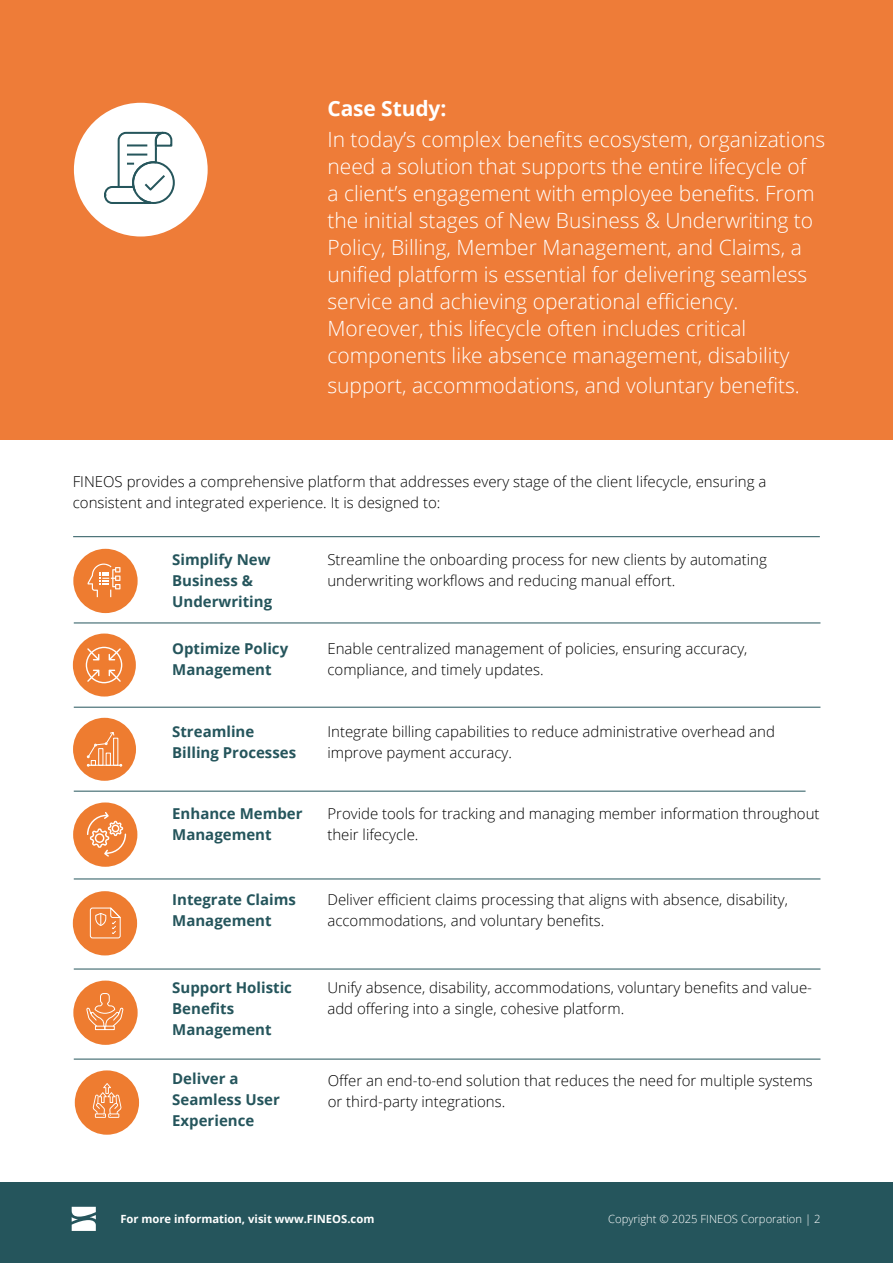
<style>
.page{position:relative;width:893px;height:1263px;background:#fff}
.page>*{position:absolute;margin:0;border:0;box-sizing:border-box;transform-origin:0 0}
.t1{font:300 21px/27px "Open Sans";color:#fff}
.t2{font:700 21px "Open Sans";letter-spacing:-.005em;color:#fff}
.t3{font:300 15px/21px "Open Sans";color:#000}
.t4{font:700 15px/21px "Open Sans";color:#25555c}
.t5{font:700 11.25px "Open Sans";color:#fff}
.t6{font:300 11.25px "Open Sans";color:#fff}
</style>
<div class="page">
<div style="left:0;top:0;width:893px;height:439px;background:#ee7c38"></div>
<div style="left:74px;top:103px;width:134px;height:133px;background:#fff;border-radius:50%"></div>
<div style="left:132px;top:161px;width:43px;height:43px;border:2px solid #26565c;border-radius:50%"></div>
<svg style="left:104px;top:131px;width:69px;height:73px"></svg>
<hr style="left:127px;top:154px;width:20px;height:2px;background:#26565c">
<hr style="left:127px;top:144px;width:20px;height:2px;background:#26565c">
<div style="left:73px;top:549px;width:65px;height:64px;background:#ee7c30;border-radius:50%"></div>
<svg style="left:88px;top:563px;width:32px;height:34px"></svg>
<div style="left:73px;top:633px;width:63px;height:63px;background:#ee7c30;border-radius:50%"></div>
<svg style="left:86px;top:647px;width:36px;height:36px"></svg>
<div style="left:73px;top:718px;width:63px;height:63px;background:#ee7c30;border-radius:50%"></div>
<svg style="left:87px;top:732px;width:35px;height:35px"></svg>
<div style="left:73px;top:891px;width:64px;height:64px;background:#ee7c30;border-radius:50%"></div>
<svg style="left:89px;top:907px;width:32px;height:32px"></svg>
<div style="left:75px;top:1070px;width:64px;height:65px;background:#ee7c30;border-radius:50%"></div>
<svg style="left:93px;top:1083px;width:29px;height:35px"></svg>
<div style="left:73px;top:980px;width:65px;height:65px;background:#ee7c30;border-radius:50%"></div>
<svg style="left:86px;top:993px;width:38px;height:37px"></svg>
<div style="left:73px;top:802px;width:64px;height:65px;background:#ee7c30;border-radius:50%"></div>
<svg style="left:87px;top:812px;width:39px;height:45px"></svg>
<hr style="left:74px;top:1059px;width:746px;height:1px;background:#25555c">
<hr style="left:74px;top:969px;width:746px;height:1px;background:#25555c">
<hr style="left:74px;top:879px;width:746px;height:1px;background:#25555c">
<hr style="left:74px;top:791px;width:731px;height:1px;background:#25555c">
<hr style="left:74px;top:707px;width:746px;height:1px;background:#25555c">
<hr style="left:74px;top:623px;width:746px;height:1px;background:#25555c">
<hr style="left:73px;top:536px;width:747px;height:1px;background:#25555c">
<div style="left:0;top:1182px;width:893px;height:81px;background:#25555c"></div>
<svg style="left:72px;top:1207px;width:24px;height:24px"></svg>
<h1 class="t2" style="left:327px;top:93px;width:121px">Case Study:</h1>
<p class="t1" style="left:327px;top:125px;width:499px">In today’s complex benefits ecosystem, organizations need a solution that supports the entire lifecycle of<br>a client’s engagement with employee benefits. From the initial stages of New Business &amp; Underwriting to Policy, Billing, Member Management, and Claims, a unified platform is essential for delivering seamless service and achieving operational efficiency.<br>Moreover, this lifecycle often includes critical components like absence management, disability</p>
<h1 class="t1" style="left:327px;top:371px;width:474px">support, accommodations, and voluntary benefits.</h1>
<p class="t3" style="left:73px;top:470px;width:695px">FINEOS provides a comprehensive platform that addresses every stage of the client lifecycle, ensuring a consistent and integrated experience. It is designed to:</p>
<p class="t4" style="left:172px;top:549px;width:102px">Simplify New<br>Business &amp;<br>Underwriting</p>
<p class="t3" style="left:327px;top:549px;width:441px">Streamline the onboarding process for new clients by automating underwriting workflows and reducing manual effort.</p>
<p class="t4" style="left:172px;top:637px;width:118px">Optimize Policy<br>Management</p>
<p class="t3" style="left:327px;top:637px;width:422px">Enable centralized management of policies, ensuring accuracy, compliance, and timely updates.</p>
<p class="t4" style="left:172px;top:720px;width:125px">Streamline<br>Billing Processes</p>
<p class="t3" style="left:327px;top:720px;width:449px">Integrate billing capabilities to reduce administrative overhead and improve payment accuracy.</p>
<p class="t4" style="left:172px;top:803px;width:132px">Enhance Member<br>Management</p>
<p class="t3" style="left:327px;top:802px;width:494px">Provide tools for tracking and managing member information throughout their lifecycle.</p>
<p class="t4" style="left:172px;top:889px;width:125px">Integrate Claims<br>Management</p>
<p class="t3" style="left:327px;top:889px;width:462px">Deliver efficient claims processing that aligns with absence, disability, accommodations, and voluntary benefits.</p>
<p class="t4" style="left:172px;top:977px;width:121px">Support Holistic<br>Benefits<br>Management</p>
<p class="t3" style="left:327px;top:977px;width:486px">Unify absence, disability, accommodations, voluntary benefits and value&shy;add offering into a single, cohesive platform.</p>
<p class="t4" style="left:172px;top:1068px;width:109px">Deliver a<br>Seamless User<br>Experience</p>
<p class="t3" style="left:328px;top:1070px;width:487px">Offer an end-to-end solution that reduces the need for multiple systems or third-party integrations.</p>
<p class="t5" style="left:120px;top:1211px;width:256px">For more information, visit www.FINEOS.com</p>
<p class="t6" style="left:608px;top:1211px;width:214px">Copyright © 2025 FINEOS Corporation | 2</p>
</div>
